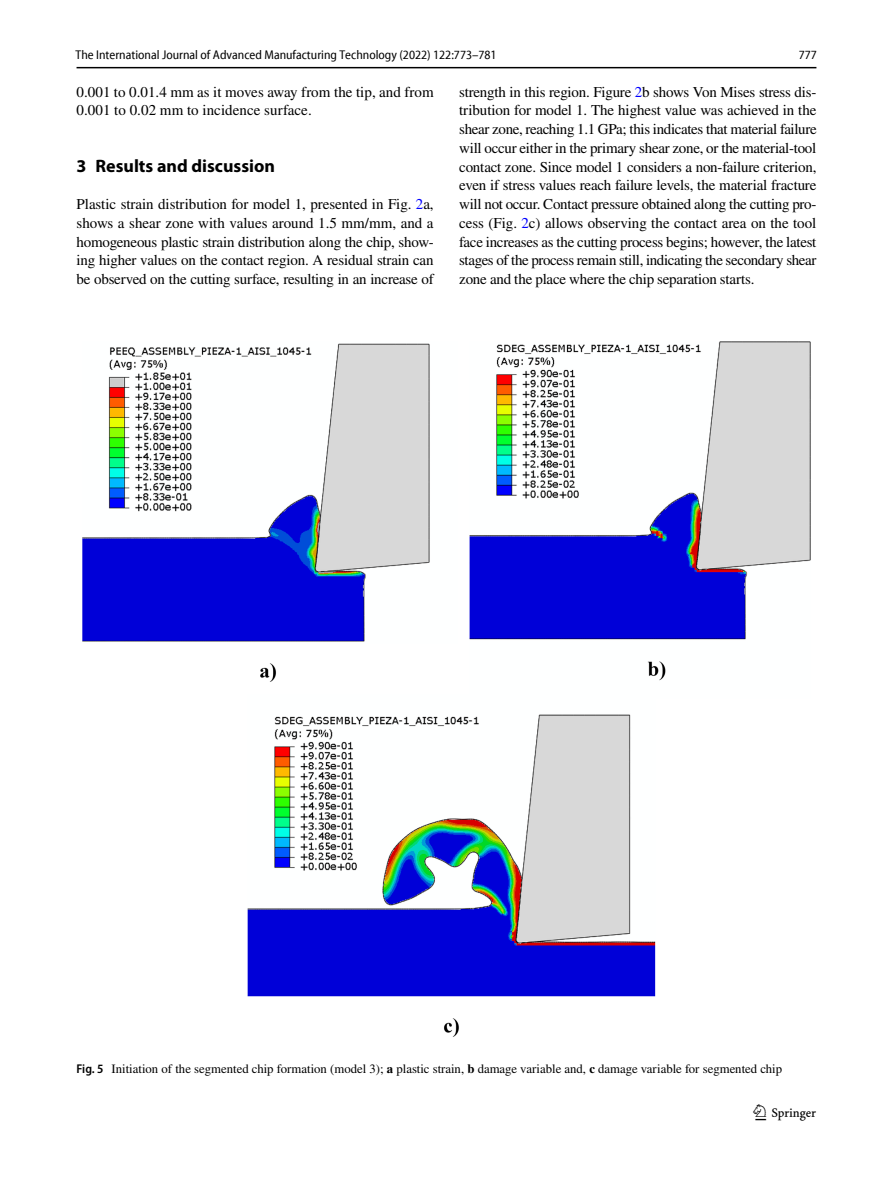
<style>
.page{position:relative;width:893px;height:1187px;background:#fff}
.page>*{position:absolute;margin:0;border:0;box-sizing:border-box;transform-origin:0 0}
.t1{font:22.5px "Springnew Regular 3";color:#000}
.t2{font:700 18px "Myriad Pro";color:#000}
.t3{font:15px/18.8px "STIX";letter-spacing:-.015em;color:#000;text-align:justify}
.t4{font:15px/18.8px "STIX";letter-spacing:.005em;color:#000}
.t5{font:12.75px "STIX";color:#000}
.t6{font:semi-condensed 12.75px "Myriad Pro Unic";color:#000}
.s1{color:#00f}
.s2{font-family:"Myriad Pro";font-weight:600;font-stretch:semi-condensed}
.s3{font-weight:700}
</style>
<div class="page">
<hr style="left:77px;top:67px;width:739px;height:1px;background:#000">
<img style="left:82px;top:341px;width:729px;height:696px">
<p class="t6" style="left:76px;top:50px;width:423px">The International Journal of Advanced Manufacturing Technology (2022) 122:773–781</p>
<p class="t6" style="left:799px;top:50px;width:20px">777</p>
<p class="t4" style="left:77px;top:83px;width:359px">0.001 to 0.01.4 mm as it moves away from the tip, and from<br>0.001 to 0.02 mm to incidence surface.</p>
<p class="t2" style="left:77px;top:154px;width:200px">3 Results and discussion</p>
<p class="t3" style="left:77px;top:196px;width:359px">Plastic strain distribution for model 1, presented in Fig. <span class="s1">2</span>a, shows a shear zone with values around 1.5 mm/mm, and a homogeneous plastic strain distribution along the chip, show&shy;ing higher values on the contact region. A residual strain can be observed on the cutting surface, resulting in an increase of</p>
<p class="t3" style="left:459px;top:83px;width:359px">strength in this region. Figure <span class="s1">2</span>b shows Von Mises stress dis&shy;tribution for model 1. The highest value was achieved in the shear zone, reaching 1.1 GPa; this indicates that material failure will occur either in the primary shear zone, or the material-tool contact zone. Since model 1 considers a non-failure criterion, even if stress values reach failure levels, the material fracture will not occur. Contact pressure obtained along the cutting pro&shy;cess (Fig. <span class="s1">2</span>c) allows observing the contact area on the tool face increases as the cutting process begins; however, the latest stages of the process remain still, indicating the secondary shear zone and the place where the chip separation starts.</p>
<p class="t5" style="left:77px;top:1060px;width:707px"><span class="s2">Fig. 5</span> Initiation of the segmented chip formation (model 3); <span class="s3">a</span> plastic strain, <span class="s3">b</span> damage variable and, <span class="s3">c</span> damage variable for segmented chip</p>
<h1 class="t1" style="left:755px;top:1104px;width:62px">1 3</h1>
</div>
